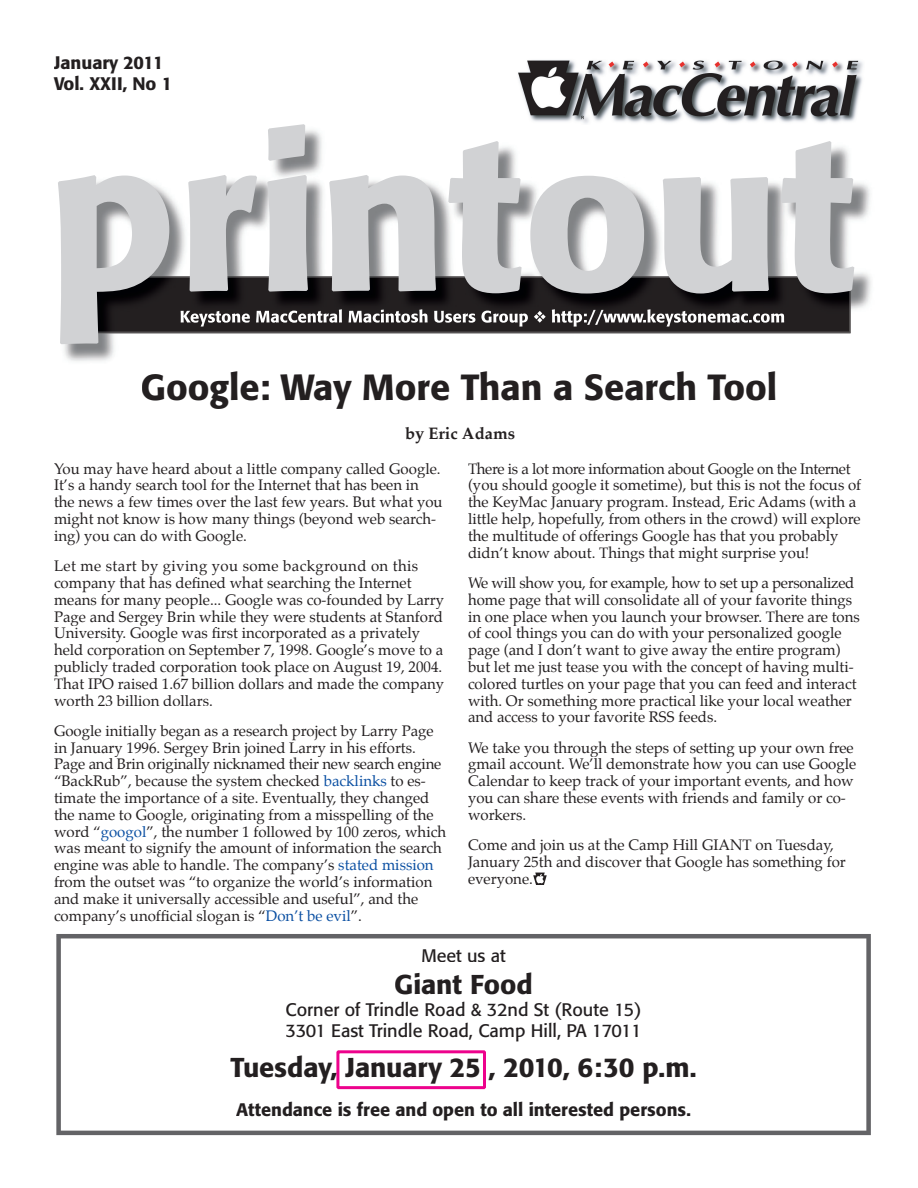
<style>
.page{position:relative;width:918px;height:1188px;background:#fff}
.page>*{position:absolute;margin:0;border:0;box-sizing:border-box;transform-origin:0 0}
.t1{font:500 213px "Formata";color:#d1d2d4}
.t2{font:500 36px "Formata";color:#231f20}
.t3{font:500 27px "Formata";letter-spacing:-.005em;color:#231f20}
.t4{font:18px/21.6px "Formata";color:#231f20}
.t5{font:500 18px/21.6px "Formata";color:#231f20}
.t6{font:700 16.5px "Palatino";color:#231f20}
.t7{font:15px/16.8px "Palatino";color:#231f20}
.s1{color:#0a4fa2}
</style>
<div class="page">
<svg style="left:56px;top:934px;width:815px;height:201px"></svg>
<img style="left:518px;top:60px;width:345px;height:64px">
<img style="left:62px;top:130px;width:809px;height:231px">
<img style="left:89px;top:277px;width:761px;height:56px">
<img style="left:181px;top:309px;width:347px;height:18px">
<svg style="left:534px;top:311px;width:12px;height:12px"></svg>
<img style="left:546px;top:309px;width:238px;height:18px">
<svg style="left:533px;top:873px;width:14px;height:12px"></svg>
<svg style="left:336px;top:1050px;width:150px;height:39px"></svg>
<p class="t5" style="left:54px;top:51px;width:120px">January 2011<br>Vol. XXII, No 1</p>
<h1 class="t1" style="left:48px;top:85px;width:809px">printout</h1>
<h2 class="t2" style="left:141px;top:365px;width:638px">Google: Way More Than a Search Tool</h2>
<p class="t6" style="left:405px;top:419px;width:111px">by Eric Adams</p>
<p class="t7" style="left:54px;top:460px;width:390px">You may have heard about a little company called Google.<br>It’s a handy search tool for the Internet that has been in the news a few times over the last few years. But what you might not know is how many things (beyond web search&shy;ing) you can do with Google.</p>
<p class="t7" style="left:54px;top:558px;width:392px">Let me start by giving you some background on this company that has defined what searching the Internet means for many people... Google was co-founded by Larry Page and Sergey Brin while they were students at Stanford University. Google was first incorporated as a privately held corporation on September 7, 1998. Google’s move to a publicly traded corporation took place on August 19, 2004.<br>That IPO raised 1.67 billion dollars and made the company worth 23 billion dollars.</p>
<p class="t7" style="left:54px;top:722px;width:394px">Google initially began as a research project by Larry Page in January 1996. Sergey Brin joined Larry in his efforts.<br>Page and Brin originally nicknamed their new search engine “BackRub”, because the system checked <span class="s1">backlinks</span> to es&shy;timate the importance of a site. Eventually, they changed the name to Google, originating from a misspelling of the word “<span class="s1">googol</span>”, the number 1 followed by 100 zeros, which was meant to signify the amount of information the search engine was able to handle. The company’s <span class="s1">stated mission </span>from the outset was “to organize the world’s information and make it universally accessible and useful”, and the company’s unofficial slogan is “<span class="s1">Don’t be evil</span>”.</p>
<p class="t7" style="left:468px;top:460px;width:395px">There is a lot more information about Google on the Internet (you should google it sometime), but this is not the focus of the KeyMac January program. Instead, Eric Adams (with a little help, hopefully, from others in the crowd) will explore the multitude of offerings Google has that you probably didn’t know about. Things that might surprise you!</p>
<p class="t7" style="left:468px;top:574px;width:393px">We will show you, for example, how to set up a personalized home page that will consolidate all of your favorite things in one place when you launch your browser. There are tons of cool things you can do with your personalized google page (and I don’t want to give away the entire program) but let me just tease you with the concept of having multi&shy;colored turtles on your page that you can feed and interact with. Or something more practical like your local weather and access to your favorite RSS feeds.</p>
<p class="t7" style="left:468px;top:739px;width:390px">We take you through the steps of setting up your own free gmail account. We’ll demonstrate how you can use Google Calendar to keep track of your important events, and how you can share these events with friends and family or co&shy;workers.</p>
<p class="t7" style="left:468px;top:837px;width:379px">Come and join us at the Camp Hill GIANT on Tuesday,<br>January 25th and discover that Google has something for everyone.</p>
<p class="t4" style="left:421px;top:944px;width:86px">Meet us at</p>
<h3 class="t3" style="left:394px;top:968px;width:140px">Giant Food</h3>
<p class="t4" style="left:286px;top:998px;width:357px">Corner of Trindle Road &amp; 32nd St (Route 15)<br>3301 East Trindle Road, Camp Hill, PA 17011</p>
<h3 class="t3" style="left:230px;top:1051px;width:468px">Tuesday, January 25 , 2010, 6:30 p.m.</h3>
<p class="t5" style="left:236px;top:1099px;width:456px">Attendance is free and open to all interested persons.</p>
</div>
